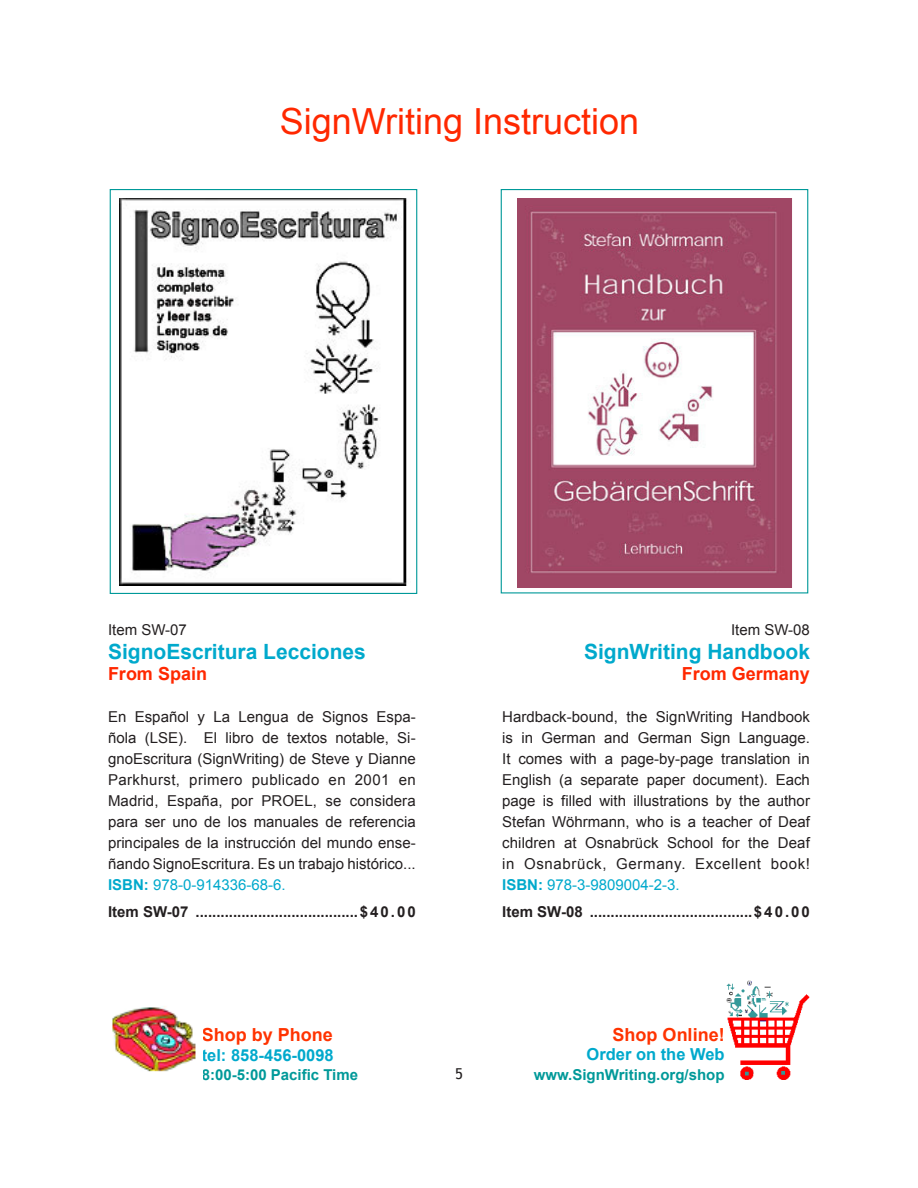
<style>
.page{position:relative;width:918px;height:1188px;background:#fff}
.page>*{position:absolute;margin:0;border:0;box-sizing:border-box;transform-origin:0 0}
.t1{font:36px "Arial";color:#ff2800}
.t2{font:700 21px "Arial";color:#00a9cc}
.t3{font:700 18px "Arial";color:#f30}
.t4{font:700 18px "Arial";color:#ff2800}
.t5{font:700 16.5px "Arial";color:#00a9cc}
.t6{font:15px/21px "Arial";color:#231f20;text-align:justify}
.t7{font:700 15px "Arial";color:#231f20}
.t8{font:15px "Arial";color:#00a9cc}
.t9{font:700 15px "Arial";color:#099}
.s1{font-weight:700}
</style>
<div class="page">
<img style="left:726px;top:980px;width:84px;height:100px">
<img style="left:112px;top:1006px;width:84px;height:66px">
<div style="left:110px;top:189px;width:307px;height:405px;border:1px solid #099"></div>
<div style="left:501px;top:189px;width:307px;height:404px;border:1px solid #099"></div>
<img style="left:119px;top:198px;width:288px;height:388px">
<img style="left:518px;top:198px;width:274px;height:390px">
<p class="t1" style="left:280px;top:98px;width:361px">SignWriting Instruction</p>
<p class="t6" style="left:108px;top:619px;width:80px">Item SW-07</p>
<p class="t2" style="left:108px;top:638px;width:259px">SignoEscritura Lecciones</p>
<p class="t4" style="left:108px;top:662px;width:101px">From Spain</p>
<p class="t6" style="left:108px;top:706px;width:309px">En Español y La Lengua de Signos Espa&shy;ñola (LSE). El libro de textos notable, Si&shy;gnoEscritura (SignWriting) de Steve y Dianne Parkhurst, primero publicado en 2001 en Madrid, España, por PROEL, se considera para ser uno de los manuales de referencia principales de la instrucción del mundo ense&shy;ñando SignoEscritura. Es un trabajo histórico...</p>
<p class="t8" style="left:108px;top:875px;width:179px"><span class="s1">ISBN:</span> 978-0-914336-68-6.</p>
<p class="t7" style="left:108px;top:902px;width:309px">Item SW-07 .......................................$40.00</p>
<p class="t3" style="left:202px;top:1023px;width:133px">Shop by Phone</p>
<p class="t5" style="left:202px;top:1044px;width:134px">tel: 858-456-0098</p>
<p class="t9" style="left:202px;top:1065px;width:158px">8:00-5:00 Pacific Time</p>
<p class="t6" style="left:731px;top:619px;width:80px">Item SW-08</p>
<p class="t2" style="left:584px;top:638px;width:227px">SignWriting Handbook</p>
<p class="t4" style="left:682px;top:662px;width:130px">From Germany</p>
<p class="t6" style="left:502px;top:706px;width:309px">Hardback-bound, the SignWriting Handbook is in German and German Sign Language.<br>It comes with a page-by-page translation in English (a separate paper document). Each page is filled with illustrations by the author Stefan Wöhrmann, who is a teacher of Deaf children at Osnabrück School for the Deaf in Osnabrück, Germany. Excellent book!</p>
<p class="t8" style="left:502px;top:875px;width:179px"><span class="s1">ISBN:</span> 978-3-9809004-2-3.</p>
<p class="t7" style="left:502px;top:902px;width:309px">Item SW-08 .......................................$40.00</p>
<p class="t3" style="left:613px;top:1022px;width:114px">Shop Online!</p>
<p class="t5" style="left:587px;top:1043px;width:140px">Order on the Web</p>
<p class="t9" style="left:534px;top:1064px;width:192px">www.SignWriting.org/shop</p>
</div>
